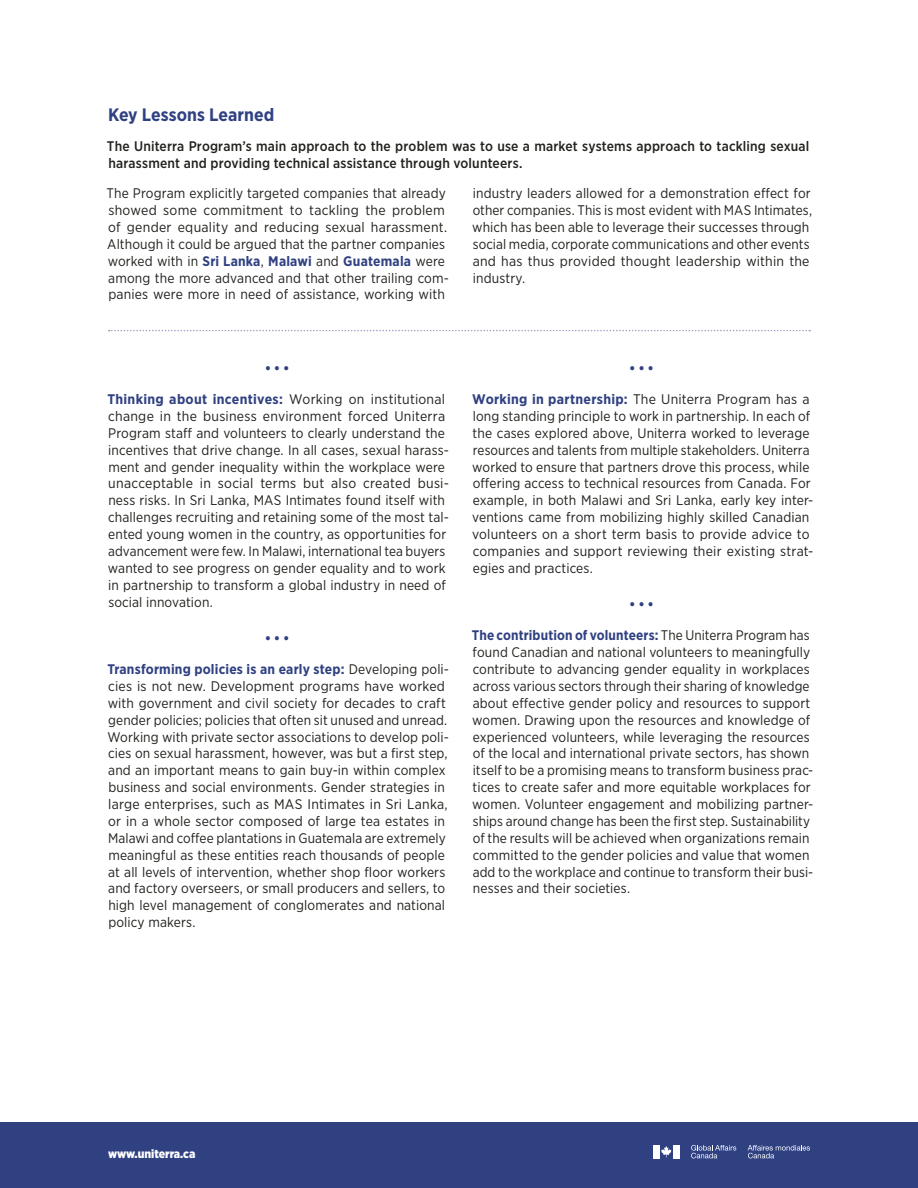
<style>
.page{position:relative;width:918px;height:1188px;background:#fff}
.page>*{position:absolute;margin:0;border:0;box-sizing:border-box;transform-origin:0 0}
.t1{font:700 18px "Gotham Narrow";color:#304182}
.t2{font:16.5px "Gotham Narrow";color:#304182}
.t3{font:13.8px/16.8px "Gotham Narrow";letter-spacing:.01em;color:#20221d}
.t4{font:500 13.8px/16.8px "Gotham Narrow";letter-spacing:.01em;color:#20221d}
.t5{font:900 12px "Gotham Narrow";color:#fff}
.s1{font-weight:700;color:#304182}
</style>
<div class="page">
<svg style="left:109px;top:330px;width:701px;height:1px"></svg>
<div style="left:0;top:1122px;width:918px;height:66px;background:#304182"></div>
<svg style="left:661px;top:1146px;width:10px;height:11px"></svg>
<div style="left:653px;top:1145px;width:7px;height:13px;background:#fff"></div>
<div style="left:673px;top:1145px;width:7px;height:13px;background:#fff"></div>
<svg style="left:748px;top:1145px;width:62px;height:13px"></svg>
<svg style="left:691px;top:1145px;width:45px;height:13px"></svg>
<h1 class="t1" style="left:108px;top:103px;width:168px">Key Lessons Learned</h1>
<p class="t4" style="left:107px;top:138px;width:704px">The Uniterra Program’s main approach to the problem was to use a market systems approach to tackling sexual harassment and providing technical assistance through volunteers.</p>
<p class="t3" style="left:106px;top:185px;width:344px">The Program explicitly targeted companies that already showed some commitment to tackling the problem of gender equality and reducing sexual harassment.<br>Although it could be argued that the partner companies worked with in <span class="s1">Sri Lanka</span>, <span class="s1">Malawi</span> and <span class="s1">Guatemala</span> were among the more advanced and that other trailing com&shy;panies were more in need of assistance, working with</p>
<p class="t3" style="left:472px;top:185px;width:341px">industry leaders allowed for a demonstration effect for other companies. This is most evident with MAS Intimates, which has been able to leverage their successes through social media, corporate communications and other events and has thus provided thought leadership within the industry.</p>
<p class="t2" style="left:264px;top:358px;width:27px">• • •</p>
<p class="t3" style="left:107px;top:391px;width:343px"><span class="s1">Thinking about incentives:</span> Working on institutional change in the business environment forced Uniterra Program staff and volunteers to clearly understand the incentives that drive change. In all cases, sexual harass&shy;ment and gender inequality within the workplace were unacceptable in social terms but also created busi&shy;ness risks. In Sri Lanka, MAS Intimates found itself with challenges recruiting and retaining some of the most tal&shy;ented young women in the country, as opportunities for advancement were few. In Malawi, international tea buyers wanted to see progress on gender equality and to work in partnership to transform a global industry in need of social innovation.</p>
<p class="t2" style="left:264px;top:628px;width:27px">• • •</p>
<p class="t3" style="left:107px;top:661px;width:343px"><span class="s1">Transforming policies is an early step:</span> Developing poli&shy;cies is not new. Development programs have worked with government and civil society for decades to craft gender policies; policies that often sit unused and unread.<br>Working with private sector associations to develop poli&shy;cies on sexual harassment, however, was but a first step, and an important means to gain buy-in within complex business and social environments. Gender strategies in large enterprises, such as MAS Intimates in Sri Lanka, or in a whole sector composed of large tea estates in Malawi and coffee plantations in Guatemala are extremely meaningful as these entities reach thousands of people at all levels of intervention, whether shop floor workers and factory overseers, or small producers and sellers, to high level management of conglomerates and national policy makers.</p>
<p class="t2" style="left:629px;top:358px;width:27px">• • •</p>
<p class="t3" style="left:472px;top:391px;width:343px"><span class="s1">Working in partnership:</span> The Uniterra Program has a long standing principle to work in partnership. In each of the cases explored above, Uniterra worked to leverage resources and talents from multiple stakeholders. Uniterra worked to ensure that partners drove this process, while offering access to technical resources from Canada. For example, in both Malawi and Sri Lanka, early key inter&shy;ventions came from mobilizing highly skilled Canadian volunteers on a short term basis to provide advice to companies and support reviewing their existing strat&shy;egies and practices.</p>
<p class="t2" style="left:629px;top:594px;width:27px">• • •</p>
<p class="t3" style="left:472px;top:627px;width:343px"><span class="s1">The contribution of volunteers:</span> The Uniterra Program has found Canadian and national volunteers to meaningfully contribute to advancing gender equality in workplaces across various sectors through their sharing of knowledge about effective gender policy and resources to support women. Drawing upon the resources and knowledge of experienced volunteers, while leveraging the resources of the local and international private sectors, has shown itself to be a promising means to transform business prac&shy;tices to create safer and more equitable workplaces for women. Volunteer engagement and mobilizing partner&shy;ships around change has been the first step. Sustainability of the results will be achieved when organizations remain committed to the gender policies and value that women add to the workplace and continue to transform their busi&shy;nesses and their societies.</p>
<p class="t5" style="left:108px;top:1146px;width:89px">www.uniterra.ca</p>
</div>
